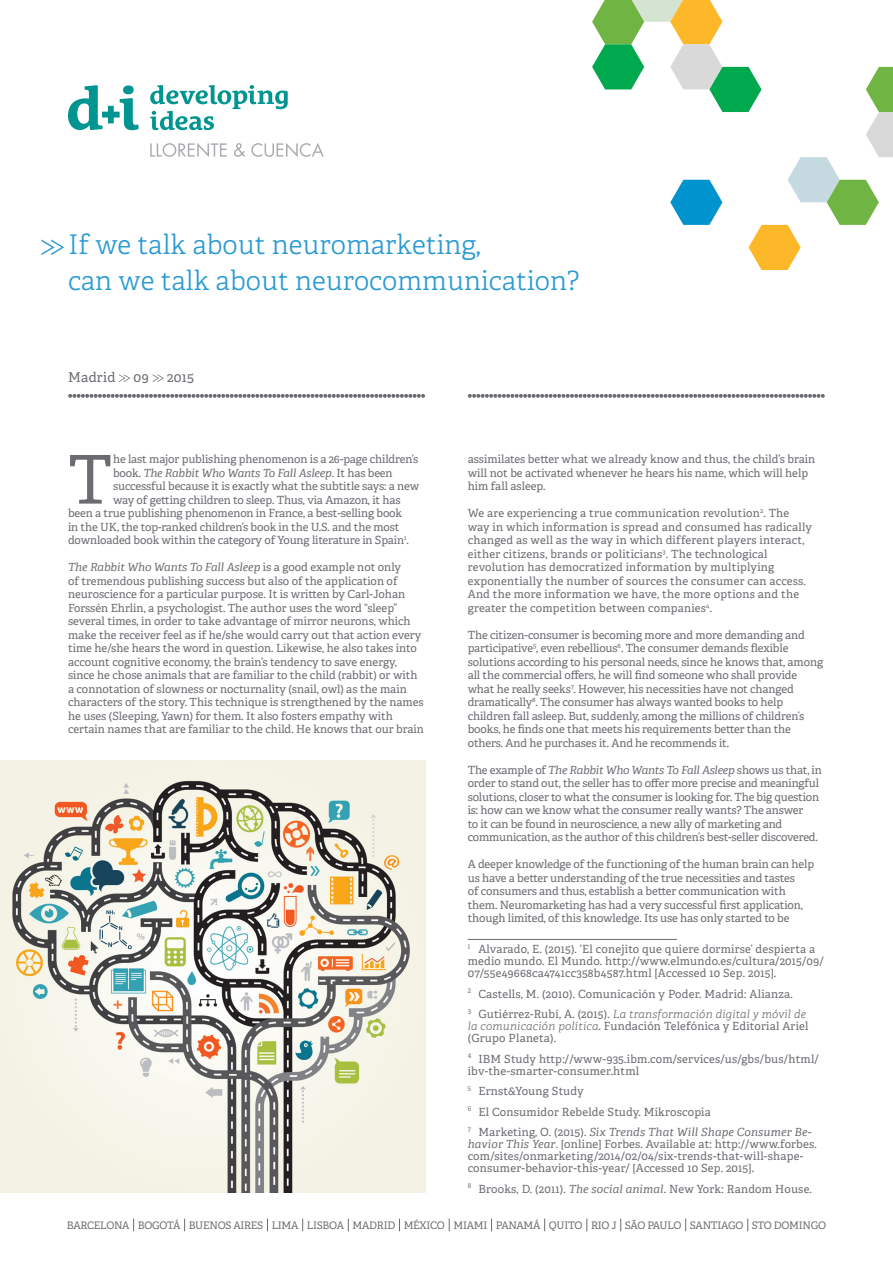
<style>
.page{position:relative;width:893px;height:1263px;background:#fff}
.page>*{position:absolute;margin:0;border:0;box-sizing:border-box;transform-origin:0 0}
.Texto_de_corrido___C{font:67.2px "Adelle";color:#6a6c71}
.Título_del_artículo{font:300 27px/36px "Adelle";color:#2a9ad3}
.Ciudad_y_fecha{font:13.5px "Adelle";letter-spacing:.02em;color:#6a6c71}
.Texto_corrido{font:11.25px/13.5px "Adelle";color:#6a6c71}
.Texto_corrido-2{font:11.25px/12px "Adelle";letter-spacing:.02em;color:#6a6c71}
.Texto_de_corrido___C-2{font:11.25px "Adelle";letter-spacing:-.01em;color:#6a6c71}
.Texto_de_corrido___C-3{font:italic 11.25px "Adelle";letter-spacing:-.01em;color:#6a6c71}
.t1{font:10.35px "Adelle";letter-spacing:-.025em;color:#6a6c71}
.s1{font-style:italic}
.s2{font-weight:300;font-style:italic}
.s3{font-style:normal}
</style>
<div class="page">
<svg style="left:41px;top:239px;width:23px;height:16px"></svg>
<svg style="left:119px;top:374px;width:11px;height:8px"></svg>
<svg style="left:153px;top:374px;width:11px;height:8px"></svg>
<hr style="left:468px;top:939px;width:209px;height:1px;background:#6a6c71">
<svg style="left:68px;top:394px;width:357px;height:4px"></svg>
<svg style="left:468px;top:394px;width:357px;height:4px"></svg>
<svg style="left:592px;top:0;width:301px;height:270px"></svg>
<svg style="left:133px;top:1218px;width:1px;height:13px"></svg>
<svg style="left:184px;top:1218px;width:1px;height:13px"></svg>
<svg style="left:267px;top:1218px;width:1px;height:13px"></svg>
<svg style="left:302px;top:1218px;width:1px;height:13px"></svg>
<svg style="left:348px;top:1218px;width:1px;height:13px"></svg>
<svg style="left:399px;top:1218px;width:1px;height:13px"></svg>
<svg style="left:449px;top:1218px;width:1px;height:13px"></svg>
<svg style="left:491px;top:1218px;width:1px;height:13px"></svg>
<svg style="left:544px;top:1218px;width:1px;height:13px"></svg>
<svg style="left:586px;top:1218px;width:1px;height:13px"></svg>
<svg style="left:620px;top:1218px;width:1px;height:13px"></svg>
<svg style="left:685px;top:1218px;width:1px;height:13px"></svg>
<svg style="left:747px;top:1218px;width:1px;height:13px"></svg>
<img style="left:0;top:760px;width:425px;height:432px">
<svg style="left:68px;top:85px;width:71px;height:45px"></svg>
<svg style="left:150px;top:143px;width:174px;height:14px"></svg>
<svg style="left:150px;top:85px;width:138px;height:45px"></svg>
<p class="Título_del_artículo" style="left:68px;top:226px;width:513px">If we talk about neuromarketing,<br>can we talk about neurocommunication?</p>
<p class="Ciudad_y_fecha" style="left:68px;top:367px;width:49px">Madrid</p>
<p class="Ciudad_y_fecha" style="left:134px;top:367px;width:17px">09</p>
<p class="Ciudad_y_fecha" style="left:167px;top:367px;width:28px">2015</p>
<p class="Texto_corrido" style="left:468px;top:452px;width:349px">assimilates better what we already know and thus, the child’s brain will not be activated whenever he hears his name, which will help him fall asleep.</p>
<p class="Texto_corrido-2" style="left:468px;top:506px;width:346px;line-height:13.5px">We are experiencing a true communication revolution<sup>2</sup>. The way in which information is spread and consumed has radically changed as well as the way in which different players interact, either citizens, brands or politicians<sup>3</sup>. The technological revolution has democratized information by multiplying exponentially the number of sources the consumer can access.<br>And the more information we have, the more options and the greater the competition between companies<sup>4</sup>.</p>
<p class="Texto_corrido" style="left:468px;top:627px;width:357px">The citizen-consumer is becoming more and more demanding and participative<sup>5</sup>, even rebellious<sup>6</sup>. The consumer demands flexible solutions according to his personal needs, since he knows that, among all the commercial offers, he will find someone who shall provide what he really seeks<sup>7</sup>. However, his necessities have not changed dramatically<sup>8</sup>. The consumer has always wanted books to help children fall asleep. But, suddenly, among the millions of children’s books, he finds one that meets his requirements better than the others. And he purchases it. And he recommends it.</p>
<p class="Texto_corrido" style="left:468px;top:762px;width:356px">The example of <span class="s1">The Rabbit Who Wants To Fall Asleep</span> shows us that, in order to stand out, the seller has to offer more precise and meaningful solutions, closer to what the consumer is looking for. The big question is: how can we know what the consumer really wants? The answer<br>to it can be found in neuroscience, a new ally of marketing and communication, as the author of this children’s best-seller discovered.</p>
<p class="Texto_corrido" style="left:468px;top:857px;width:348px">A deeper knowledge of the functioning of the human brain can help us have a better understanding of the true necessities and tastes<br>of consumers and thus, establish a better communication with them. Neuromarketing has had a very successful first application, though limited, of this knowledge. Its use has only started to be</p>
<p class="Texto_corrido-2" style="left:468px;top:942px;width:358px"><sup>1</sup> Alvarado, E. (2015). ‘El conejito que quiere dormirse’ despierta a medio mundo. El Mundo. http://www.elmundo.es/cultura/2015/09/<br>07/55e49668ca4741cc358b4587.html [Accessed 10 Sep. 2015].</p>
<p class="Texto_corrido-2" style="left:468px;top:987px;width:327px"><sup>2</sup> Castells, M. (2010). Comunicación y Poder. Madrid: Alianza.</p>
<p class="Texto_corrido-2" style="left:468px;top:1008px;width:342px"><sup>3</sup> Gutiérrez-Rubí, A. (2015). <span class="s2">La transformación digital y móvil de la comunicación política</span>. Fundación Telefónica y Editorial Ariel (Grupo Planeta).</p>
<p class="Texto_corrido-2" style="left:468px;top:1052px;width:353px"><sup>4</sup> IBM Study http://www-935.ibm.com/services/us/gbs/bus/html/ ibv-the-smarter-consumer.html</p>
<p class="Texto_corrido-2" style="left:468px;top:1085px;width:117px"><sup>5</sup> Ernst&amp;Young Study</p>
<p class="Texto_corrido-2" style="left:468px;top:1105px;width:245px"><sup>6</sup> El Consumidor Rebelde Study. Mikroscopia</p>
<p class="Texto_corrido-2" style="left:468px;top:1126px;width:351px"><sup>7</sup> Marketing, O. (2015). <span class="s1">Six Trends That Will Shape Consumer Be&shy;havior This Year</span>. [online] Forbes. Available at: http://www.forbes. com/sites/onmarketing/2014/02/04/six-trends-that-will-shape&shy;consumer-behavior-this-year/ [Accessed 10 Sep. 2015].</p>
<p class="Texto_corrido-2" style="left:468px;top:1182px;width:346px"><sup>8</sup> Brooks, D. (2011). <span class="s1">The social animal</span>. New York: Random House.</p>
<p class="t1" style="left:67px;top:1218px;width:761px">BARCELONA BOGOTÁ BUENOS AIRES LIMA LISBOA MADRID MÉXICO MIAMI PANAMÁ QUITO RIO J SÃO PAULO SANTIAGO STO DOMINGO</p>
<p class="Texto_de_corrido___C" style="left:68px;top:431px;width:46px">T</p>
<p class="Texto_de_corrido___C-2" style="left:113px;top:451px;width:307px">he last major publishing phenomenon is a 26-page children’s</p>
<p class="Texto_de_corrido___C-3" style="left:113px;top:464px;width:281px"><span class="s3">book.</span> The Rabbit Who Wants To Fall Asleep<span class="s3">. It has been</span></p>
<p class="Texto_de_corrido___C-2" style="left:113px;top:478px;width:308px">successful because it is exactly what the subtitle says: a new</p>
<p class="Texto_de_corrido___C-2" style="left:113px;top:491px;width:289px">way of getting children to sleep. Thus, via Amazon, it has</p>
<p class="Texto_de_corrido___C-2" style="left:68px;top:505px;width:336px">been a true publishing phenomenon in France, a best-selling book</p>
<p class="Texto_de_corrido___C-2" style="left:68px;top:518px;width:333px">in the UK, the top-ranked children’s book in the U.S. and the most</p>
<p class="Texto_de_corrido___C-2" style="left:68px;top:532px;width:342px">downloaded book within the category of Young literature in Spain<sup>1</sup>.</p>
<p class="Texto_corrido" style="left:68px;top:560px;width:357px"><span class="s1">The Rabbit Who Wants To Fall Asleep</span> is a good example not only<br>of tremendous publishing success but also of the application of neuroscience for a particular purpose. It is written by Carl-Johan Forssén Ehrlin, a psychologist. The author uses the word “sleep” several times, in order to take advantage of mirror neurons, which make the receiver feel as if he/she would carry out that action every time he/she hears the word in question. Likewise, he also takes into account cognitive economy, the brain’s tendency to save energy, since he chose animals that are familiar to the child (rabbit) or with a connotation of slowness or nocturnality (snail, owl) as the main characters of the story. This technique is strengthened by the names he uses (Sleeping, Yawn) for them. It also fosters empathy with certain names that are familiar to the child. He knows that our brain</p>
</div>
